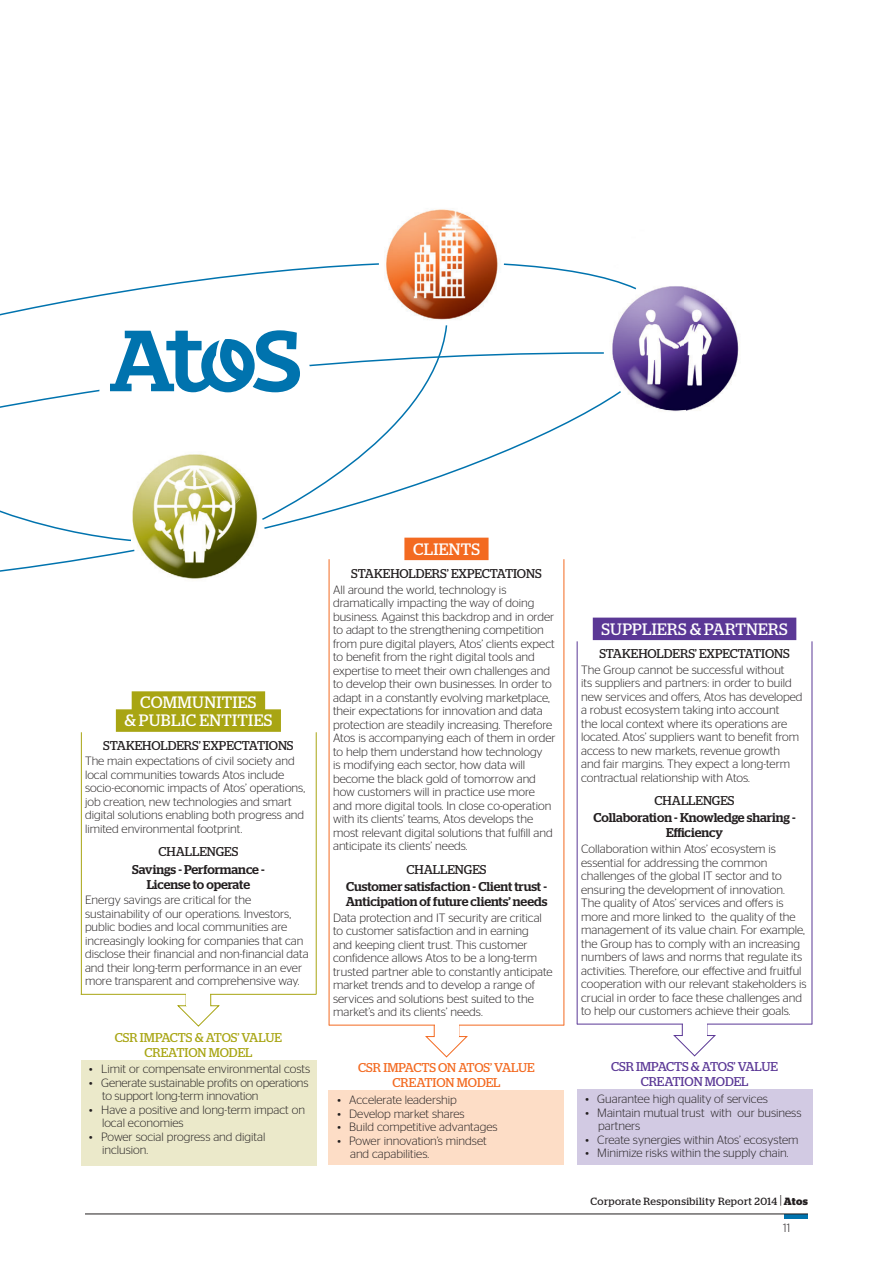
<style>
.page{position:relative;width:893px;height:1263px;background:#fff}
.page>*{position:absolute;margin:0;border:0;box-sizing:border-box;transform-origin:0 0}
.t1{font:16.5px/18px "Stag";letter-spacing:.02em;color:#fff;text-align:center}
.t2{font:500 12.75px/15px "Stag";color:#231f20;text-align:center}
.t3{font:12.75px "Stag";color:#231f20}
.t4{font:12.75px/15px "Stag";letter-spacing:-.005em;color:#f36a21;text-align:center}
.t5{font:12.75px/15px "Stag";letter-spacing:-.005em;color:#a8a513;text-align:center}
.t6{font:12.75px/15px "Stag";letter-spacing:-.005em;color:#5b3896;text-align:center}
.t7{font:300 12px/13.5px "Stag Sans";color:#231f20}
.t8{font:10.5px "Stag";letter-spacing:.04em;color:#231f20}
.s1{font-weight:300;font-size:13.5px}
.s2{font-weight:700}
</style>
<div class="page">
<img style="left:386px;top:209px;width:299px;height:152px">
<img style="left:685px;top:287px;width:112px;height:334px">
<img style="left:137px;top:542px;width:115px;height:37px">
<img style="left:448px;top:361px;width:237px;height:208px">
<img style="left:564px;top:569px;width:121px;height:52px">
<hr style="left:784px;top:1214px;width:24px;height:4px;background:#0073ae">
<hr style="left:85px;top:1214px;width:723px;height:1px;background:#231f20">
<div style="left:81px;top:1060px;width:236px;height:105px;background:#ebe9ca"></div>
<div style="left:576px;top:1090px;width:236px;height:75px;background:#d2cae3"></div>
<div style="left:132px;top:691px;width:133px;height:23px;background:#a8a513"></div>
<div style="left:116px;top:709px;width:165px;height:23px;background:#a8a513"></div>
<hr style="left:81px;top:994px;width:235px;height:1px;background:#a8a513">
<svg style="left:176px;top:993px;width:44px;height:34px"></svg>
<div style="left:593px;top:618px;width:203px;height:22px;background:#5b3896"></div>
<hr style="left:577px;top:1024px;width:235px;height:1px;background:#5b3896">
<svg style="left:672px;top:1023px;width:45px;height:34px"></svg>
<hr style="left:81px;top:732px;width:1px;height:263px;background:#a8a513">
<hr style="left:316px;top:732px;width:1px;height:263px;background:#a8a513">
<hr style="left:577px;top:641px;width:1px;height:383px;background:#5b3896">
<hr style="left:811px;top:641px;width:1px;height:383px;background:#5b3896">
<div style="left:186px;top:990px;width:24px;height:16px;background:#fff"></div>
<div style="left:683px;top:1021px;width:23px;height:16px;background:#fff"></div>
<svg style="left:0;top:549px;width:135px;height:23px"></svg>
<svg style="left:448px;top:351px;width:157px;height:39px"></svg>
<svg style="left:502px;top:263px;width:136px;height:28px"></svg>
<svg style="left:448px;top:390px;width:175px;height:140px"></svg>
<svg style="left:0;top:262px;width:448px;height:280px"></svg>
<div style="left:328px;top:1091px;width:236px;height:74px;background:#fdddc6"></div>
<svg style="left:328px;top:621px;width:235px;height:405px"></svg>
<img style="left:328px;top:559px;width:235px;height:62px">
<div style="left:404px;top:538px;width:84px;height:22px;background:#f36a21"></div>
<hr style="left:329px;top:1025px;width:235px;height:1px;background:#f36a21">
<svg style="left:424px;top:1024px;width:45px;height:34px"></svg>
<hr style="left:329px;top:559px;width:1px;height:466px;background:#f36a21">
<hr style="left:563px;top:559px;width:1px;height:466px;background:#f36a21">
<div style="left:435px;top:1021px;width:23px;height:16px;background:#fff"></div>
<h1 class="t1" style="left:124px;top:695px;width:149px">COMMUNITIES<br>&amp; PUBLIC ENTITIES</h1>
<p class="t3" style="left:103px;top:741px;width:192px">STAKEHOLDERS’ EXPECTATIONS</p>
<p class="t7" style="left:85px;top:756px;width:222px">The main expectations of civil society and local communities towards Atos include socio-economic impacts of Atos’ operations, job creation, new technologies and smart digital solutions enabling both progress and limited environmental footprint.</p>
<p class="t3" style="left:158px;top:847px;width:82px">CHALLENGES</p>
<p class="t2" style="left:132px;top:863px;width:134px">Savings - Performance -<br>License to operate</p>
<p class="t7" style="left:85px;top:895px;width:225px">Energy savings are critical for the sustainability of our operations. Investors, public bodies and local communities are increasingly looking for companies that can disclose their financial and non-financial data and their long-term performance in an ever more transparent and comprehensive way.</p>
<p class="t5" style="left:115px;top:1031px;width:169px">CSR IMPACTS &amp; ATOS’ VALUE<br>CREATION MODEL</p>
<p class="t7" style="left:89px;top:1064px;width:223px">• Limit or compensate environmental costs</p>
<p class="t7" style="left:102px;top:1077px;width:208px;text-indent:-13px">• Generate sustainable profits on operations to support long-term innovation</p>
<p class="t7" style="left:102px;top:1104px;width:204px;text-indent:-13px">• Have a positive and long-term impact on local economies</p>
<p class="t7" style="left:102px;top:1131px;width:165px;text-indent:-13px">• Power social progress and digital inclusion.</p>
<h1 class="t1" style="left:413px;top:542px;width:68px">CLIENTS</h1>
<p class="t3" style="left:351px;top:569px;width:192px">STAKEHOLDERS’ EXPECTATIONS</p>
<p class="t7" style="left:333px;top:584px;width:224px">All around the world, technology is dramatically impacting the way of doing business. Against this backdrop and in order to adapt to the strengthening competition from pure digital players, Atos’ clients expect to benefit from the right digital tools and expertise to meet their own challenges and to develop their own businesses. In order to adapt in a constantly evolving marketplace, their expectations for innovation and data protection are steadily increasing. Therefore Atos is accompanying each of them in order to help them understand how technology<br>is modifying each sector, how data will become the black gold of tomorrow and how customers will in practice use more and more digital tools. In close co-operation with its clients’ teams, Atos develops the most relevant digital solutions that fulfill and anticipate its clients’ needs.</p>
<p class="t3" style="left:406px;top:865px;width:82px">CHALLENGES</p>
<p class="t2" style="left:346px;top:880px;width:203px;text-align:left">Customer satisfaction - Client trust -<br>Anticipation of future clients’ needs</p>
<p class="t7" style="left:333px;top:912px;width:221px">Data protection and IT security are critical to customer satisfaction and in earning<br>and keeping client trust. This customer confidence allows Atos to be a long-term trusted partner able to constantly anticipate market trends and to develop a range of services and solutions best suited to the market’s and its clients’ needs.</p>
<p class="t4" style="left:358px;top:1062px;width:178px">CSR IMPACTS ON ATOS’ VALUE<br>CREATION MODEL</p>
<p class="t7" style="left:337px;top:1095px;width:121px">• Accelerate leadership</p>
<p class="t7" style="left:337px;top:1108px;width:129px">• Develop market shares</p>
<p class="t7" style="left:337px;top:1122px;width:162px">• Build competitive advantages</p>
<p class="t7" style="left:350px;top:1135px;width:138px;text-indent:-13px">• Power innovation’s mindset and capabilities.</p>
<h1 class="t1" style="left:601px;top:622px;width:188px">SUPPLIERS &amp; PARTNERS</h1>
<p class="t3" style="left:599px;top:649px;width:192px">STAKEHOLDERS’ EXPECTATIONS</p>
<p class="t7" style="left:581px;top:664px;width:223px">The Group cannot be successful without<br>its suppliers and partners: in order to build new services and offers, Atos has developed a robust ecosystem taking into account<br>the local context where its operations are located. Atos’ suppliers want to benefit from access to new markets, revenue growth<br>and fair margins. They expect a long-term contractual relationship with Atos.</p>
<p class="t3" style="left:654px;top:796px;width:82px">CHALLENGES</p>
<p class="t2" style="left:593px;top:812px;width:204px">Collaboration - Knowledge sharing -<br>Efficiency</p>
<p class="t7" style="left:581px;top:843px;width:227px">Collaboration within Atos’ ecosystem is essential for addressing the common challenges of the global IT sector and to ensuring the development of innovation.<br>The quality of Atos’ services and offers is more and more linked to the quality of the management of its value chain. For example, the Group has to comply with an increasing numbers of laws and norms that regulate its activities. Therefore, our effective and fruitful cooperation with our relevant stakeholders is crucial in order to face these challenges and to help our customers achieve their goals.</p>
<p class="t6" style="left:611px;top:1061px;width:169px">CSR IMPACTS &amp; ATOS’ VALUE<br>CREATION MODEL</p>
<p class="t7" style="left:585px;top:1094px;width:184px">• Guarantee high quality of services</p>
<p class="t7" style="left:598px;top:1107px;width:205px;text-indent:-13px">• Maintain mutual trust with our business partners</p>
<p class="t7" style="left:585px;top:1134px;width:215px">• Create synergies within Atos’ ecosystem</p>
<p class="t7" style="left:585px;top:1148px;width:205px">• Minimize risks within the supply chain.</p>
<p class="t8" style="left:591px;top:1197px;width:219px">C orporate R esponsibility R eport 2014 <span class="s1">|</span> <span class="s2">Atos</span></p>
<p class="t7" style="left:783px;top:1223px;width:9px">11</p>
</div>
